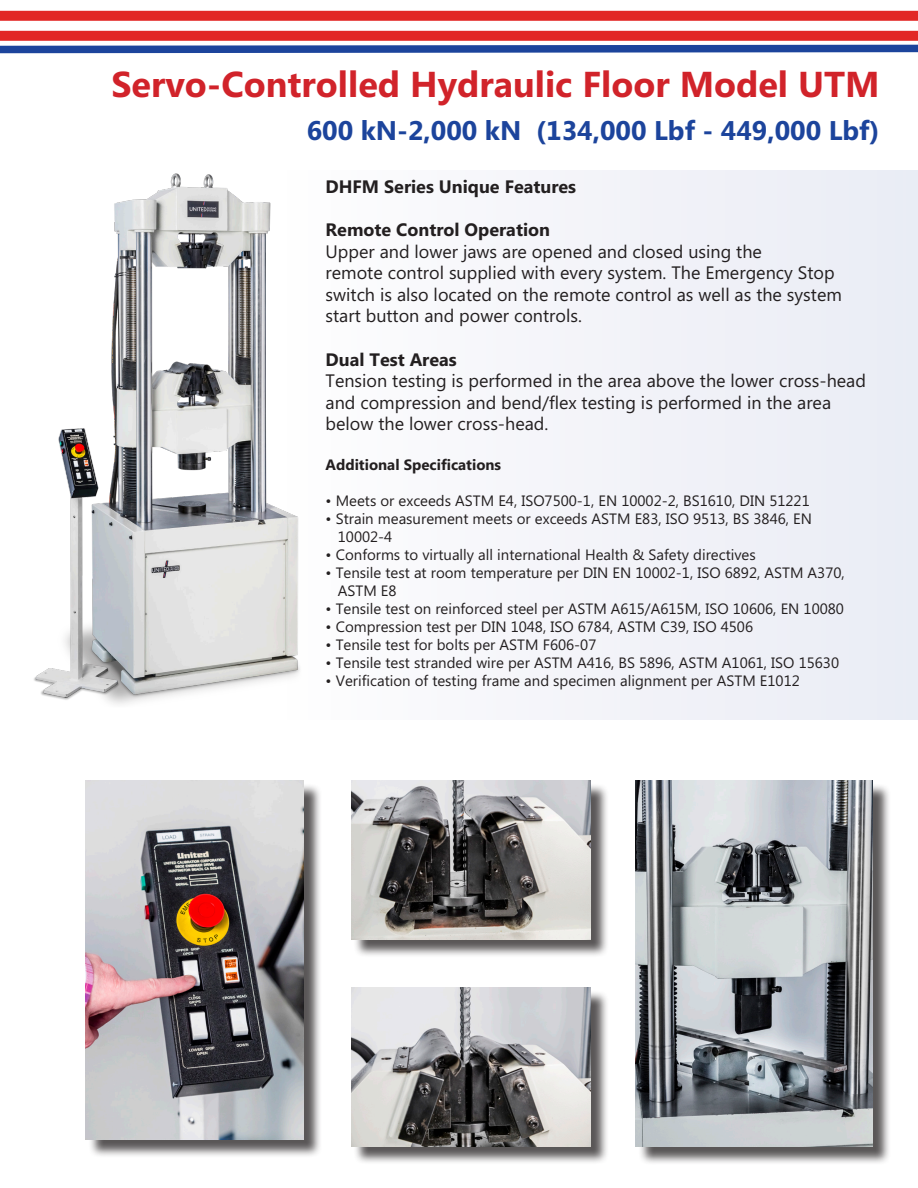
<style>
.page{position:relative;width:918px;height:1188px;background:#fff}
.page>*{position:absolute;margin:0;border:0;box-sizing:border-box;transform-origin:0 0}
.t1{font:700 36px "Microsoft Phags Pa";color:#d1232a}
.t2{font:700 27px "Microsoft Phags Pa";color:#1c449c}
.t3{font:18px/21.6px "Microsoft Phags Pa";color:#231f20}
.t4{font:700 18px "Microsoft Phags Pa";color:#231f20}
.t5{font:15px "Microsoft Phags Pa";color:#231f20}
.t6{font:700 15px "Microsoft Phags Pa";color:#231f20}
</style>
<div class="page">
<div style="left:284px;top:171px;width:634px;height:548px;background:#f2f3f9"></div>
<div style="left:0;top:11px;width:918px;height:10px;background:#e22725"></div>
<div style="left:0;top:31px;width:918px;height:10px;background:#e22725"></div>
<svg style="left:0;top:44px;width:918px;height:10px"></svg>
<img style="left:34px;top:171px;width:292px;height:537px">
<div style="left:88px;top:783px;width:234px;height:375px;background:#231f20;opacity:.75"></div>
<img style="left:86px;top:781px;width:217px;height:358px">
<div style="left:353px;top:783px;width:256px;height:175px;background:#231f20;opacity:.75"></div>
<img style="left:351px;top:781px;width:239px;height:158px">
<div style="left:353px;top:990px;width:256px;height:175px;background:#231f20;opacity:.75"></div>
<img style="left:351px;top:988px;width:239px;height:158px">
<div style="left:638px;top:783px;width:253px;height:382px;background:#231f20;opacity:.75"></div>
<img style="left:636px;top:781px;width:236px;height:365px">
<p class="t1" style="left:111px;top:58px;width:770px">Servo-Controlled Hydraulic Floor Model UTM</p>
<p class="t2" style="left:307px;top:111px;width:574px">600 kN-2,000 kN (134,000 Lbf - 449,000 Lbf)</p>
<p class="t4" style="left:326px;top:174px;width:252px">DHFM Series Unique Features</p>
<p class="t4" style="left:326px;top:217px;width:226px">Remote Control Operation</p>
<p class="t3" style="left:326px;top:240px;width:438px">Upper and lower jaws are opened and closed using the</p>
<p class="t3" style="left:326px;top:261px;width:518px">remote control supplied with every system. The Emergency Stop switch is also located on the remote control as well as the system start button and power controls.</p>
<p class="t4" style="left:326px;top:346px;width:133px">Dual Test Areas</p>
<p class="t3" style="left:326px;top:369px;width:542px">Tension testing is performed in the area above the lower cross-head and compression and bend/flex testing is performed in the area</p>
<p class="t3" style="left:326px;top:412px;width:224px">below the lower cross-head.</p>
<p class="t6" style="left:326px;top:454px;width:177px">Additional Specifications</p>
<p class="t5" style="left:326px;top:490px;width:486px">• Meets or exceeds ASTM E4, ISO7500-1, EN 10002-2, BS1610, DIN 51221</p>
<p class="t5" style="left:326px;top:508px;width:488px">• Strain measurement meets or exceeds ASTM E83, ISO 9513, BS 3846, EN</p>
<p class="t5" style="left:338px;top:526px;width:56px">10002-4</p>
<p class="t5" style="left:326px;top:544px;width:432px">• Conforms to virtually all international Health &amp; Safety directives</p>
<p class="t5" style="left:326px;top:562px;width:521px">• Tensile test at room temperature per DIN EN 10002-1, ISO 6892, ASTM A370,</p>
<p class="t5" style="left:338px;top:580px;width:60px">ASTM E8</p>
<p class="t5" style="left:326px;top:598px;width:520px">• Tensile test on reinforced steel per ASTM A615/A615M, ISO 10606, EN 10080</p>
<p class="t5" style="left:326px;top:616px;width:429px">• Compression test per DIN 1048, ISO 6784, ASTM C39, ISO 4506</p>
<p class="t5" style="left:326px;top:634px;width:272px">• Tensile test for bolts per ASTM F606-07</p>
<p class="t5" style="left:326px;top:652px;width:515px">• Tensile test stranded wire per ASTM A416, BS 5896, ASTM A1061, ISO 15630</p>
<p class="t5" style="left:326px;top:670px;width:476px">• Verification of testing frame and specimen alignment per ASTM E1012</p>
</div>
